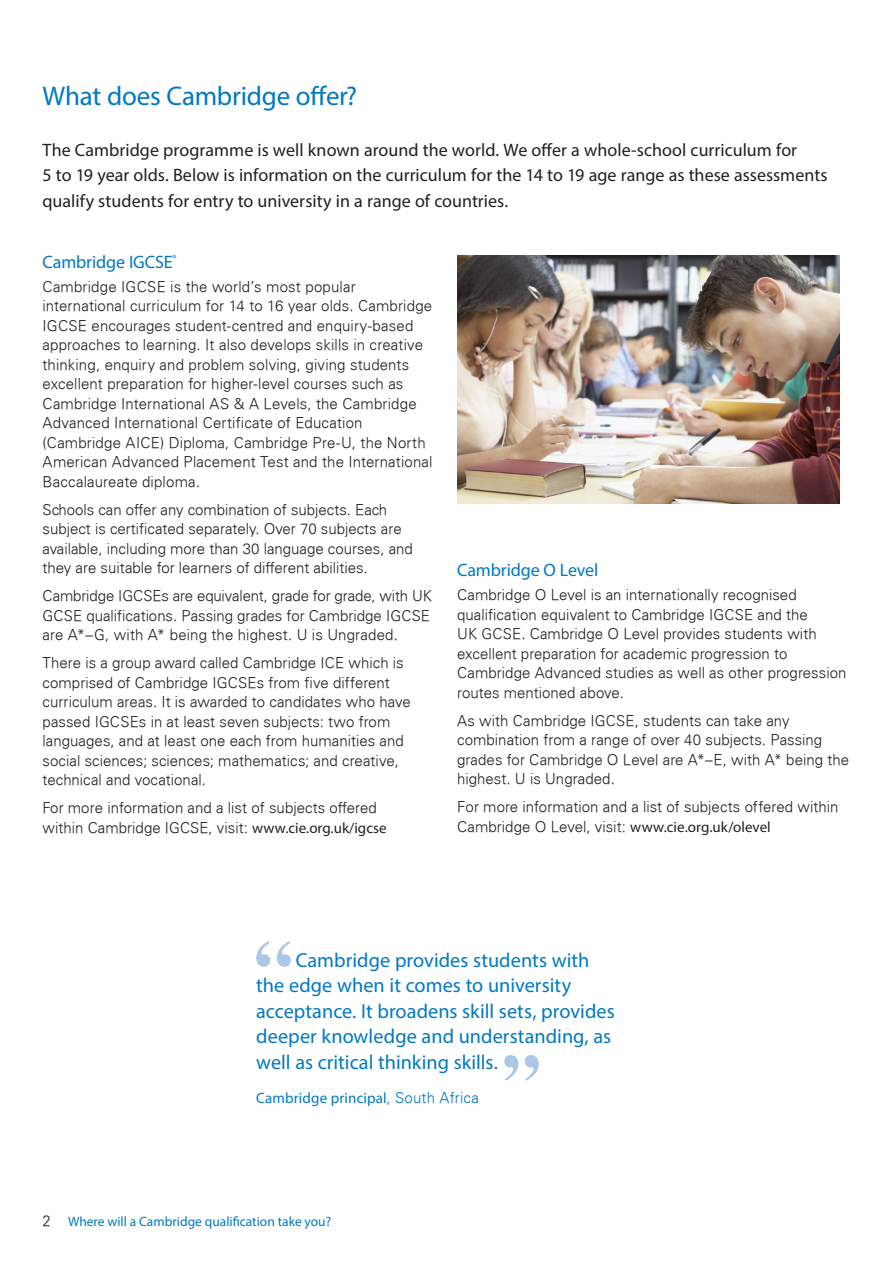
<style>
.page{position:relative;width:893px;height:1263px;background:#fff}
.page>*{position:absolute;margin:0;border:0;box-sizing:border-box;transform-origin:0 0}
.A_heading{font:27px "Myriad Pro";letter-spacing:-.01em;color:#0079c2}
.Quote_style{font:20.25px/25.5px "Myriad Pro";letter-spacing:.005em;color:#0079c2}
.Intro_Para{font:18px/25.5px "Myriad Pro";letter-spacing:.005em;color:#231f20}
.B_heading{font:18px "Myriad Pro";letter-spacing:-.005em;color:#0079c2}
.Body_text{font:300 15px/19.5px "Univers";letter-spacing:.005em;color:#231f20}
.Quote_style-2{font:15px "Myriad Pro";letter-spacing:.01em;color:#0079c2}
.t1{font:13.5px "Myriad Pro";color:#0079c2}
.s1{font-family:"Myriad Pro";font-weight:400}
.s2{font-family:"Univers";font-weight:300}
.s3{font-family:"Univers";font-weight:300;font-size:15px;color:#231f20}
</style>
<div class="page">
<img style="left:457px;top:255px;width:383px;height:249px">
<svg style="left:256px;top:941px;width:35px;height:26px"></svg>
<svg style="left:504px;top:1055px;width:35px;height:26px"></svg>
<p class="A_heading" style="left:43px;top:79px;width:316px">What does Cambridge offer?</p>
<p class="Intro_Para" style="left:43px;top:136px;width:787px">The Cambridge programme is well known around the world. We offer a whole-school curriculum for<br>5 to 19 year olds. Below is information on the curriculum for the 14 to 19 age range as these assessments qualify students for entry to university in a range of countries.</p>
<p class="B_heading" style="left:43px;top:251px;width:136px">Cambridge IGCSE<sup>®</sup></p>
<p class="Body_text" style="left:43px;top:277px;width:391px">Cambridge IGCSE is the world’s most popular international curriculum for 14 to 16 year olds. Cambridge IGCSE encourages student-centred and enquiry-based approaches to learning. It also develops skills in creative thinking, enquiry and problem solving, giving students excellent preparation for higher-level courses such as Cambridge International AS &amp; A Levels, the Cambridge Advanced International Certificate of Education (Cambridge AICE) Diploma, Cambridge Pre-U, the North American Advanced Placement Test and the International Baccalaureate diploma.</p>
<p class="Body_text" style="left:43px;top:500px;width:372px">Schools can offer any combination of subjects. Each subject is certificated separately. Over 70 subjects are available, including more than 30 language courses, and they are suitable for learners of different abilities.</p>
<p class="Body_text" style="left:43px;top:586px;width:391px">Cambridge IGCSEs are equivalent, grade for grade, with UK<br>GCSE qualifications. Passing grades for Cambridge IGCSE are A*–G, with A* being the highest. U is Ungraded.</p>
<p class="Body_text" style="left:43px;top:653px;width:370px">There is a group award called Cambridge ICE which is comprised of Cambridge IGCSEs from five different curriculum areas. It is awarded to candidates who have passed IGCSEs in at least seven subjects: two from languages, and at least one each from humanities and social sciences; sciences; mathematics; and creative, technical and vocational.</p>
<p class="Body_text" style="left:43px;top:798px;width:346px">For more information and a list of subjects offered within Cambridge IGCSE, visit: <span class="s1">www.cie.org.uk/igcse</span></p>
<p class="B_heading" style="left:457px;top:559px;width:143px">Cambridge O Level</p>
<p class="Body_text" style="left:457px;top:585px;width:391px">Cambridge O Level is an internationally recognised qualification equivalent to Cambridge IGCSE and the<br>UK GCSE. Cambridge O Level provides students with excellent preparation for academic progression to Cambridge Advanced studies as well as other progression routes mentioned above.</p>
<p class="Body_text" style="left:457px;top:711px;width:393px">As with Cambridge IGCSE, students can take any combination from a range of over 40 subjects. Passing grades for Cambridge O Level are A*–E, with A* being the highest. U is Ungraded.</p>
<p class="Body_text" style="left:457px;top:797px;width:383px">For more information and a list of subjects offered within<br>Cambridge O Level, visit: <span class="s1">www.cie.org.uk/olevel</span></p>
<p class="Quote_style" style="left:256px;top:947px;width:360px;text-indent:40px">Cambridge provides students with the edge when it comes to university acceptance. It broadens skill sets, provides deeper knowledge and understanding, as well as critical thinking skills.</p>
<p class="Quote_style-2" style="left:256px;top:1088px;width:224px">Cambridge principal<span class="s2">, South Africa</span></p>
<p class="t1" style="left:43px;top:1213px;width:290px"><span class="s3">2</span> Where will a Cambridge qualification take you?</p>
</div>
